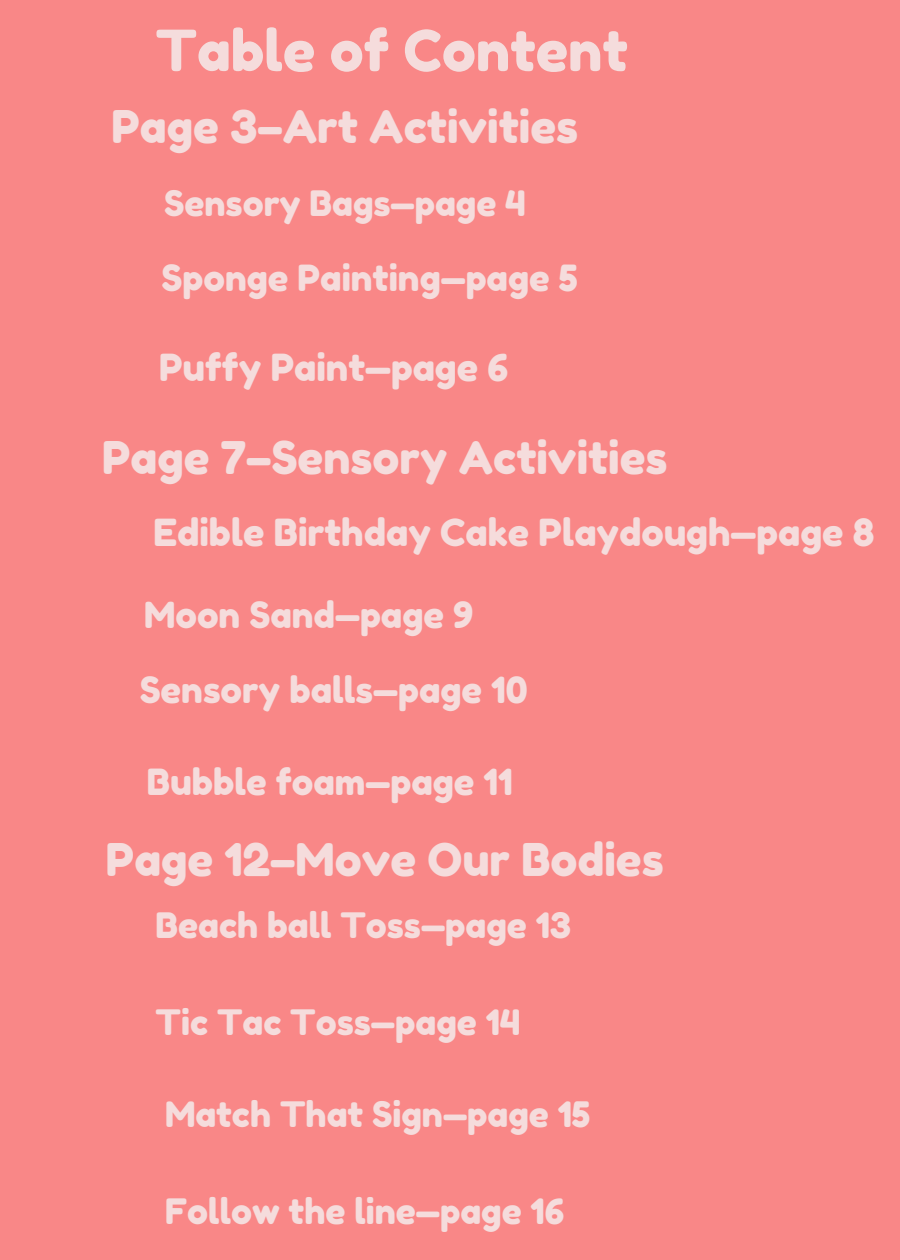
<style>
.page{position:relative;width:900px;height:1260px;background:#f98787}
.page>*{position:absolute;margin:0;border:0;box-sizing:border-box;transform-origin:0 0}
.t1{font:56.75px "Fredoka One";color:#f5dcdc}
.t2{font:45px "Fredoka One";color:#f5dcdc}
.t3{font:37.25px "Fredoka One";color:#f5dcdc}
.t4{font:36px/75px "Fredoka One";color:#f5dcdc}
.t5{font:35px "Fredoka One";color:#f5dcdc}
</style>
<div class="page">
<h1 class="t1" style="left:156px;top:16px;width:474px">Table of Content</h1>
<p class="t2" style="left:112px;top:99px;width:468px">Page 3–Art Activities</p>
<p class="t5" style="left:164px;top:182px;width:363px">Sensory Bags—page 4</p>
<p class="t4" style="left:162px;top:240px;width:418px">Sponge Painting—page 5</p>
<p class="t3" style="left:159px;top:344px;width:351px">Puffy Paint—page 6</p>
<p class="t2" style="left:102px;top:431px;width:567px">Page 7–Sensory Activities</p>
<p class="t3" style="left:153px;top:509px;width:723px">Edible Birthday Cake Playdough—page 8</p>
<p class="t4" style="left:140px;top:577px;width:389px">Moon Sand—page 9<br>Sensory balls—page 10</p>
<p class="t4" style="left:147px;top:744px;width:368px">Bubble foam—page 11</p>
<p class="t2" style="left:106px;top:832px;width:559px">Page 12–Move Our Bodies</p>
<p class="t5" style="left:156px;top:903px;width:417px">Beach ball Toss—page 13</p>
<p class="t5" style="left:156px;top:1001px;width:367px">Tic Tac Toss—page 14</p>
<p class="t5" style="left:165px;top:1093px;width:427px">Match That Sign—page 15</p>
<p class="t5" style="left:165px;top:1190px;width:401px">Follow the line—page 16</p>
</div>
